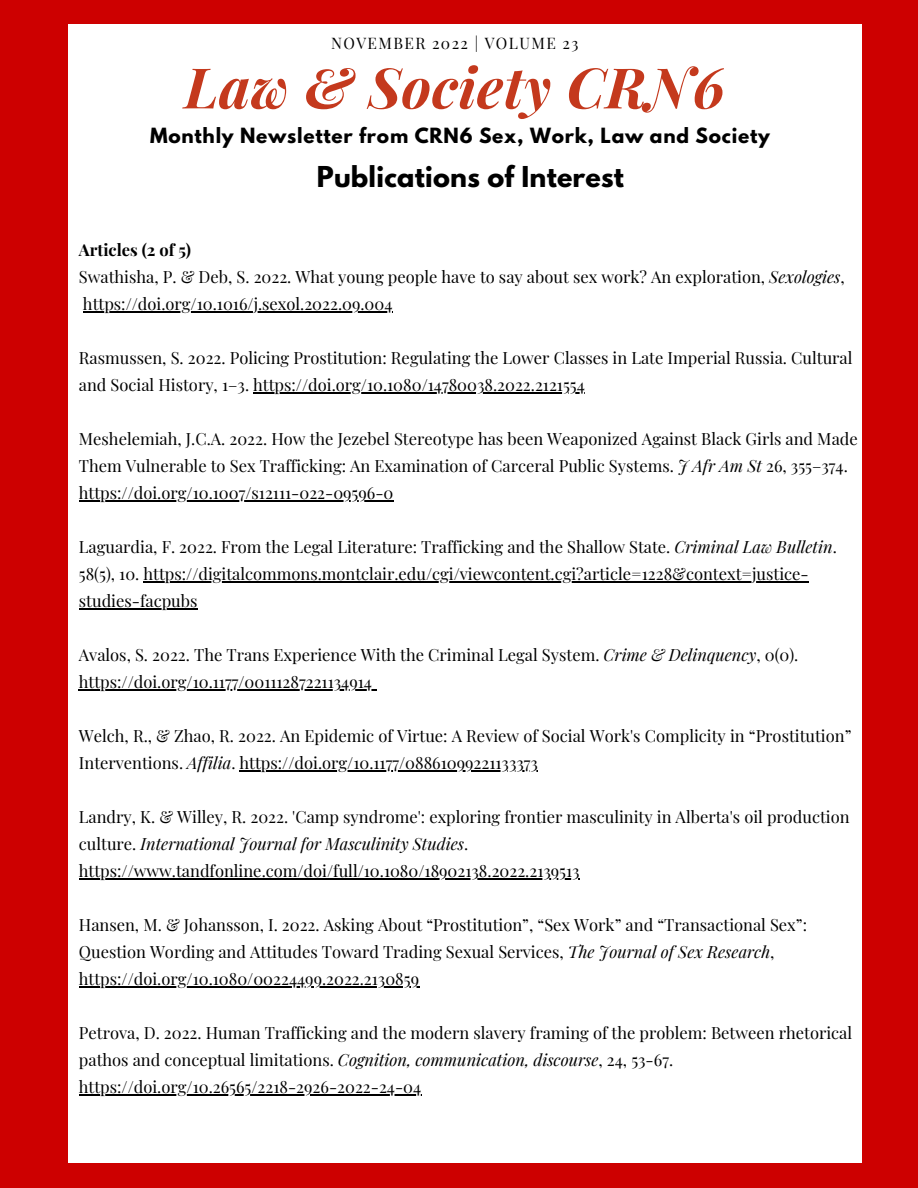
<style>
.page{position:relative;width:918px;height:1188px;background:#cd0000}
.page>*{position:absolute;margin:0;border:0;box-sizing:border-box;transform-origin:0 0}
.t1{font:italic 700 56.1px "Playfair Display";letter-spacing:.01em;color:#c4391d}
.t2{font:700 25.5px "League Spartan";letter-spacing:.01em;color:#000}
.t3{font:700 18.6px "League Spartan";letter-spacing:.04em;color:#000}
.t4{font:16.5px/27px "Playfair Display";color:#000}
.t5{font:15.6px "Playfair Display";letter-spacing:.09em;color:#000}
.s1{font-weight:700}
.s2{font-style:italic}
</style>
<div class="page">
<div style="left:69px;top:25px;width:793px;height:1138px;background:#fff"></div>
<hr style="left:83px;top:311px;width:310px;height:1px;background:#000">
<hr style="left:253px;top:392px;width:332px;height:1px;background:#000">
<hr style="left:79px;top:500px;width:315px;height:1px;background:#000">
<hr style="left:144px;top:581px;width:665px;height:1px;background:#000">
<hr style="left:79px;top:608px;width:119px;height:1px;background:#000">
<hr style="left:79px;top:689px;width:293px;height:1px;background:#000">
<hr style="left:240px;top:770px;width:298px;height:1px;background:#000">
<hr style="left:79px;top:878px;width:501px;height:1px;background:#000">
<hr style="left:79px;top:986px;width:340px;height:1px;background:#000">
<hr style="left:79px;top:1094px;width:342px;height:1px;background:#000">
<p class="t5" style="left:331px;top:32px;width:249px">NOVEMBER 2022 | VOLUME 23</p>
<h1 class="t1" style="left:185px;top:48px;width:542px">Law &amp; Society CRN6</h1>
<p class="t3" style="left:150px;top:126px;width:621px">Monthly Newsletter from CRN6 Sex, Work, Law and Society</p>
<h2 class="t2" style="left:317px;top:164px;width:309px">Publications of Interest</h2>
<p class="t4" style="left:79px;top:236px;width:767px"><span class="s1">Articles (2 of 5)<br></span>Swathisha, P. &amp; Deb, S. 2022. What young people have to say about sex work? An exploration, <span class="s2">Sexologies</span>, https://doi.org/10.1016/j.sexol.2022.09.004</p>
<p class="t4" style="left:79px;top:344px;width:775px">Rasmussen, S. 2022. Policing Prostitution: Regulating the Lower Classes in Late Imperial Russia. Cultural and Social History, 1–3. https://doi.org/10.1080/14780038.2022.2121554</p>
<p class="t4" style="left:79px;top:425px;width:780px">Meshelemiah, J.C.A. 2022. How the Jezebel Stereotype has been Weaponized Against Black Girls and Made<br>Them Vulnerable to Sex Trafficking: An Examination of Carceral Public Systems. <span class="s2">J Afr Am St</span> 26, 355–374. https://doi.org/10.1007/s12111-022-09596-0</p>
<p class="t4" style="left:79px;top:533px;width:759px">Laguardia, F. 2022. From the Legal Literature: Trafficking and the Shallow State. <span class="s2">Criminal Law Bulletin</span>.<br>58(5), 10. https://digitalcommons.montclair.edu/cgi/viewcontent.cgi?article=1228&amp;context=justice&shy;studies-facpubs</p>
<p class="t4" style="left:79px;top:641px;width:721px">Avalos, S. 2022. The Trans Experience With the Criminal Legal System. <span class="s2">Crime &amp; Delinquency</span>, 0(0). https://doi.org/10.1177/00111287221134914</p>
<p class="t4" style="left:79px;top:722px;width:774px">Welch, R., &amp; Zhao, R. 2022. An Epidemic of Virtue: A Review of Social Work's Complicity in “Prostitution”<br>Interventions. <span class="s2">Affilia</span>. https://doi.org/10.1177/08861099221133373</p>
<p class="t4" style="left:79px;top:803px;width:772px">Landry, K. &amp; Willey, R. 2022. 'Camp syndrome': exploring frontier masculinity in Alberta's oil production culture. <span class="s2">International Journal for Masculinity Studies</span>. https://www.tandfonline.com/doi/full/10.1080/18902138.2022.2139513</p>
<p class="t4" style="left:79px;top:911px;width:730px">Hansen, M. &amp; Johansson, I. 2022. Asking About “Prostitution”, “Sex Work” and “Transactional Sex”:<br>Question Wording and Attitudes Toward Trading Sexual Services, <span class="s2">The Journal of Sex Research</span>, https://doi.org/10.1080/00224499.2022.2130859</p>
<p class="t4" style="left:79px;top:1019px;width:775px">Petrova, D. 2022. Human Trafficking and the modern slavery framing of the problem: Between rhetorical pathos and conceptual limitations. <span class="s2">Cognition, communication, discourse</span>, 24, 53-67. https://doi.org/10.26565/2218-2926-2022-24-04</p>
</div>
